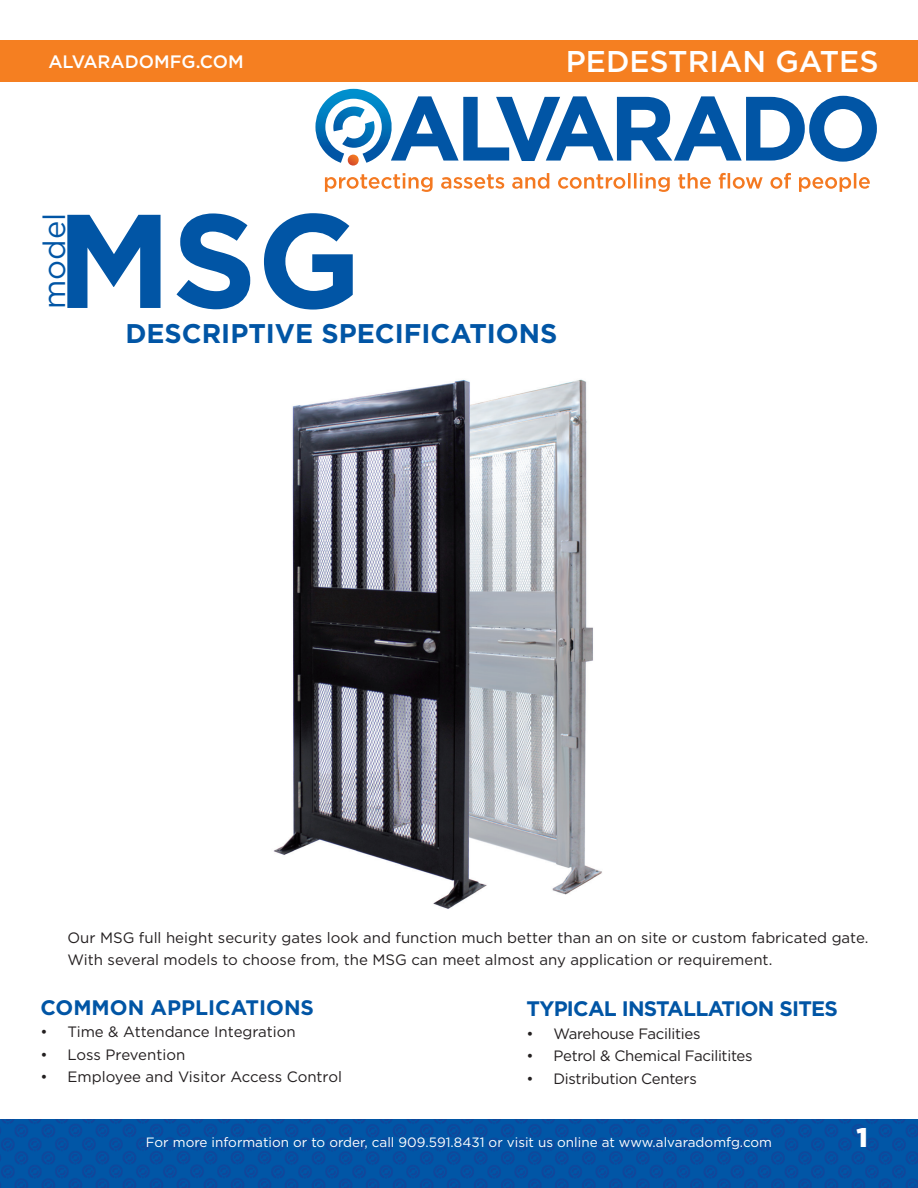
<style>
.page{position:relative;width:918px;height:1188px;background:#fff}
.page>*{position:absolute;margin:0;border:0;box-sizing:border-box;transform-origin:0 0}
.t1{font:700 133.05px "Gotham";color:#0155a5}
.t2{font:30.9px "Gotham";color:#0155a5}
.t3{font:500 30px "Gotham";color:#fff}
.t4{font:700 27px "Gotham";color:#0155a5}
.t5{font:900 27px "Gotham";color:#fff}
.t6{font:700 21px "Gotham";letter-spacing:-.035em;color:#0155a5}
.t7{font:700 21px "Gotham";color:#0155a5}
.t8{font:500 18px "Gotham";color:#fff}
.t9{font:15px/22.5px "Gotham";color:#231f20}
.t10{font:15px "Gotham";letter-spacing:-.02em;color:#231f20}
.t11{font:13.5px "Gotham";color:#fff}
</style>
<div class="page">
<img style="left:0;top:1119px;width:918px;height:69px">
<svg style="left:325px;top:173px;width:545px;height:19px"></svg>
<svg style="left:315px;top:89px;width:562px;height:77px"></svg>
<div style="left:0;top:40px;width:918px;height:42px;background:#f57f21"></div>
<img style="left:274px;top:379px;width:328px;height:530px">
<p class="t8" style="left:48px;top:49px;width:197px">ALVARADOMFG.COM</p>
<p class="t3" style="left:566px;top:42px;width:314px">PEDESTRIAN GATES</p>
<p class="t1" style="left:56px;top:173px;width:307px">MSG</p>
<p class="t2" style="left:35px;top:309px;width:98px;rotate:-90deg">model</p>
<p class="t4" style="left:125px;top:316px;width:434px">DESCRIPTIVE SPECIFICATIONS</p>
<p class="t9" style="left:68px;top:926px;width:802px">Our MSG full height security gates look and function much better than an on site or custom fabricated gate.<br>With several models to choose from, the MSG can meet almost any application or requirement.</p>
<p class="t7" style="left:40px;top:993px;width:275px">COMMON APPLICATIONS</p>
<p class="t9" style="left:40px;top:1020px;width:257px">• Time &amp; Attendance Integration</p>
<p class="t9" style="left:40px;top:1043px;width:146px">• Loss Prevention</p>
<p class="t9" style="left:40px;top:1065px;width:303px">• Employee and Visitor Access Control</p>
<p class="t6" style="left:526px;top:995px;width:313px">TYPICAL INSTALLATION SITES</p>
<p class="t10" style="left:526px;top:1024px;width:176px">• Warehouse Facilities</p>
<p class="t10" style="left:526px;top:1047px;width:228px">• Petrol &amp; Chemical Facilitites</p>
<p class="t10" style="left:526px;top:1069px;width:172px">• Distribution Centers</p>
<p class="t11" style="left:146px;top:1134px;width:628px">For more information or to order, call 909.591.8431 or visit us online at www.alvaradomfg.com</p>
<p class="t5" style="left:856px;top:1119px;width:13px">1</p>
</div>
